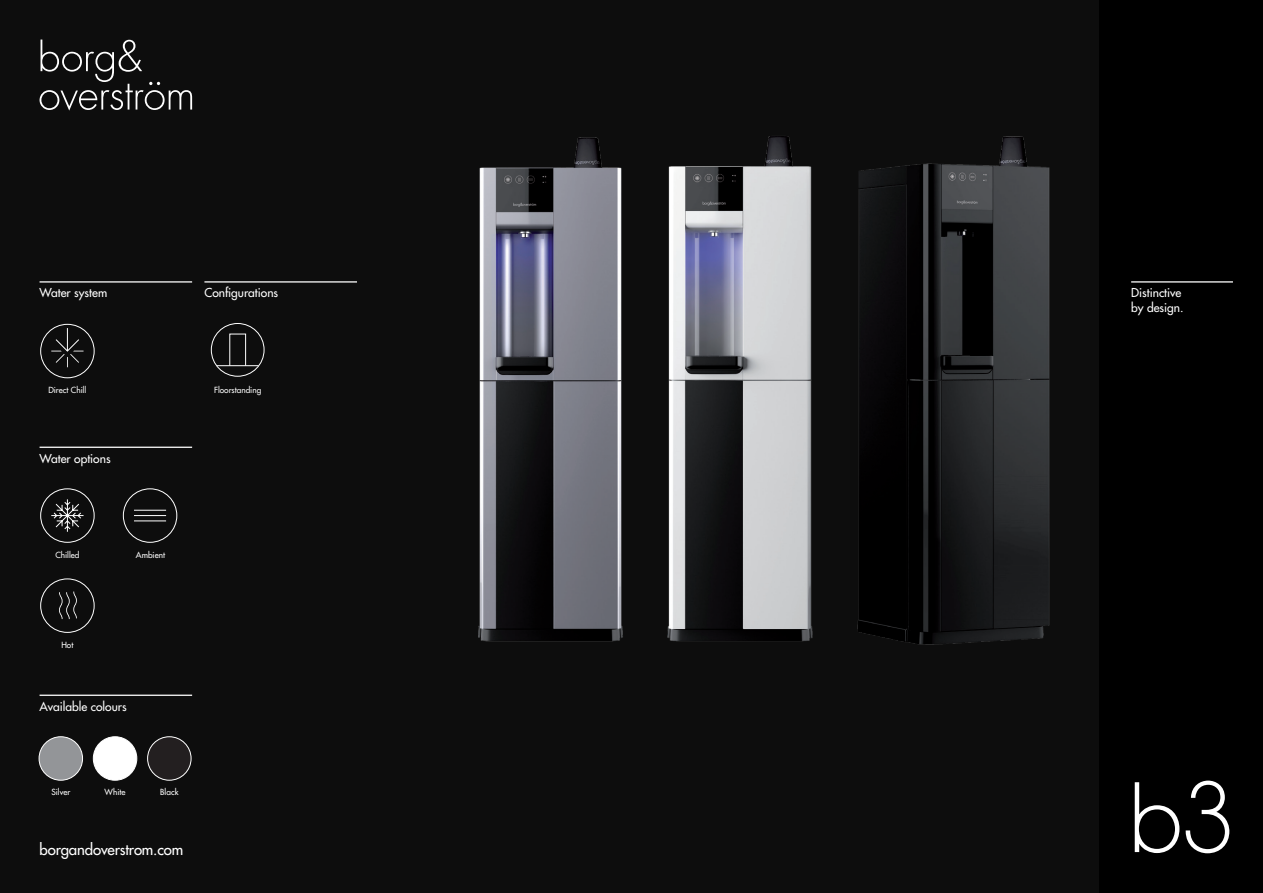
<style>
.page{position:relative;width:1263px;height:893px;background:#0d0d0d}
.page>*{position:absolute;margin:0;border:0;box-sizing:border-box;transform-origin:0 0}
._7_8pt_Futura_Medium{font:500 15px "Futura Std";letter-spacing:-.01em;color:#fff}
._7_8pt_Futura_Medium-2{font:500 12px/15px "Futura Std";color:#fff}
.NOTATIONS{font:500 8.25px "Futura Std";color:#fff}
</style>
<div class="page">
<svg style="left:40px;top:40px;width:152px;height:71px"></svg>
<hr style="left:40px;top:447px;width:152px;height:1px;background:#fff">
<svg style="left:122px;top:488px;width:56px;height:55px"></svg>
<svg style="left:40px;top:488px;width:55px;height:55px"></svg>
<div style="left:40px;top:578px;width:55px;height:55px;border:1px solid #fff;border-radius:50%"></div>
<svg style="left:59px;top:591px;width:18px;height:28px"></svg>
<hr style="left:204px;top:281px;width:153px;height:2px;background:#fff">
<hr style="left:40px;top:281px;width:152px;height:2px;background:#fff">
<div style="left:40px;top:324px;width:55px;height:54px;border:1px solid #fff;border-radius:50%"></div>
<svg style="left:51px;top:327px;width:33px;height:40px"></svg>
<hr style="left:40px;top:695px;width:152px;height:1px;background:#fff">
<div style="left:93px;top:737px;width:44px;height:43px;background:#fff;border-radius:50%"></div>
<div style="left:93px;top:736px;width:44px;height:44px;border:1px solid #fff;border-radius:50%"></div>
<div style="left:39px;top:737px;width:44px;height:43px;background:#939598;border-radius:50%"></div>
<div style="left:39px;top:736px;width:44px;height:44px;border:1px solid #fff;border-radius:50%"></div>
<div style="left:1100px;top:0;width:163px;height:893px;background:#000"></div>
<svg style="left:1135px;top:781px;width:94px;height:72px"></svg>
<hr style="left:1131px;top:281px;width:102px;height:2px;background:#fff">
<svg style="left:210px;top:323px;width:55px;height:54px"></svg>
<hr style="left:217px;top:365px;width:41px;height:1px;background:#fff">
<div style="left:148px;top:737px;width:43px;height:43px;background:#231f20;border-radius:50%"></div>
<div style="left:147px;top:736px;width:44px;height:44px;border:1px solid #fff;border-radius:50%"></div>
<img style="left:478px;top:137px;width:145px;height:505px">
<img style="left:667px;top:136px;width:146px;height:506px">
<img style="left:857px;top:136px;width:193px;height:509px">
<p class="_7_8pt_Futura_Medium-2" style="left:40px;top:286px;width:69px">Water system</p>
<p class="_7_8pt_Futura_Medium-2" style="left:204px;top:286px;width:75px">Configurations</p>
<p class="NOTATIONS" style="left:48px;top:385px;width:40px">Direct Chill</p>
<p class="_7_8pt_Futura_Medium-2" style="left:40px;top:451px;width:73px">Water options</p>
<p class="NOTATIONS" style="left:214px;top:385px;width:49px">Floorstanding</p>
<p class="NOTATIONS" style="left:55px;top:549px;width:26px">Chilled</p>
<p class="NOTATIONS" style="left:136px;top:549px;width:31px">Ambient</p>
<p class="NOTATIONS" style="left:61px;top:639px;width:14px">Hot</p>
<p class="_7_8pt_Futura_Medium-2" style="left:40px;top:699px;width:89px">Available colours</p>
<p class="NOTATIONS" style="left:51px;top:787px;width:20px">Silver</p>
<p class="NOTATIONS" style="left:105px;top:787px;width:22px">White</p>
<p class="NOTATIONS" style="left:160px;top:787px;width:20px">Black</p>
<p class="_7_8pt_Futura_Medium" style="left:40px;top:840px;width:145px">borgandoverstrom.com</p>
<p class="_7_8pt_Futura_Medium-2" style="left:1131px;top:286px;width:54px">Distinctive by design.</p>
</div>
